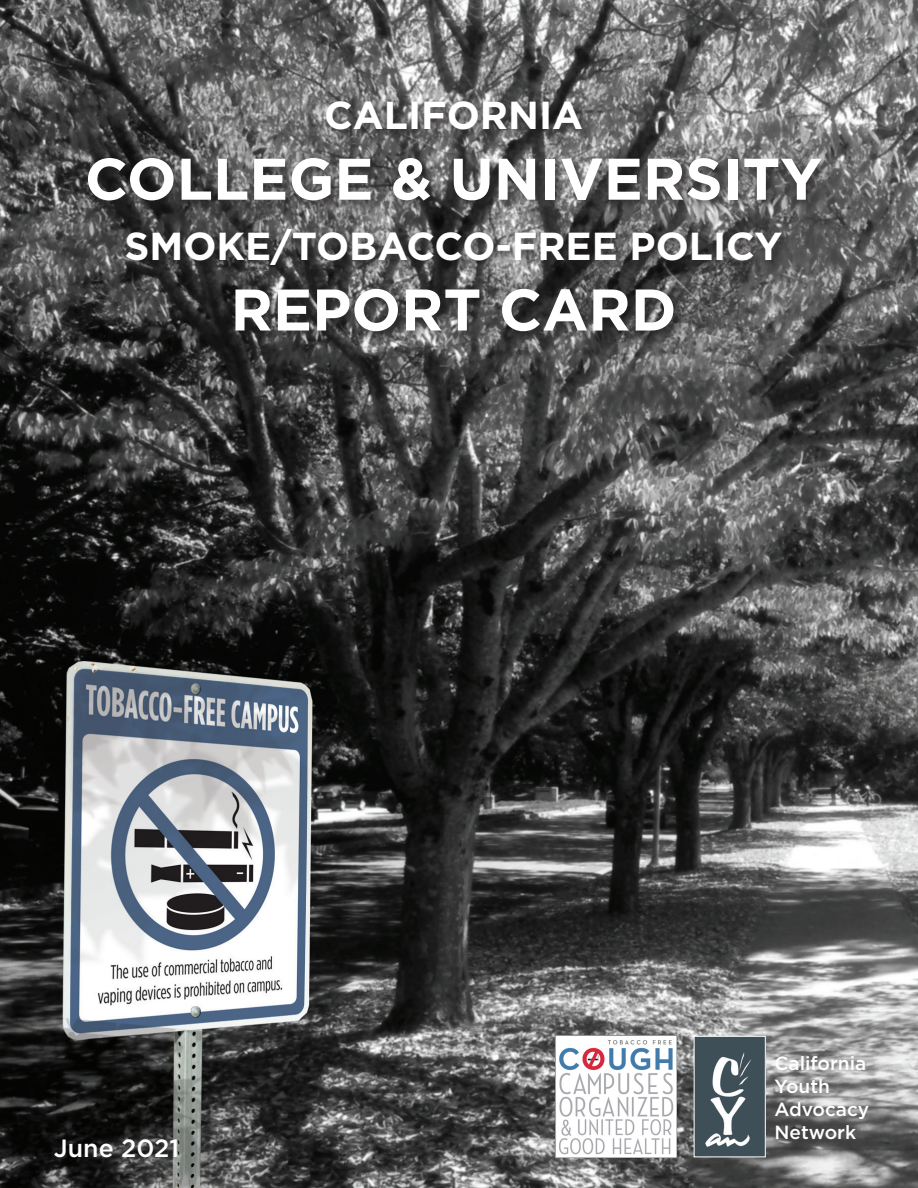
<style>
.page{position:relative;width:918px;height:1188px;background:#fff}
.page>*{position:absolute;margin:0;border:0;box-sizing:border-box;transform-origin:0 0}
.t1{font:700 58.5px "Gotham";color:#fff}
.t2{font:700 39px "Gotham";color:#fff}
.t3{font:500 24.9px "Gotham";color:#fff}
.t4{font:500 19.05px/23.1px "Gotham";color:#fff}
</style>
<div class="page">
<img style="left:0;top:0;width:918px;height:1188px">
<img style="left:555px;top:1036px;width:122px;height:121px">
<img style="left:696px;top:1038px;width:68px;height:117px">
<div style="left:694px;top:1036px;width:72px;height:121px;border:1px solid #fff"></div>
<div style="left:85px;top:98px;width:748px;height:246px;background:#231f20;opacity:.75"></div>
<h2 class="t2" style="left:324px;top:93px;width:260px">CALIFORNIA</h2>
<h2 class="t1" style="left:85px;top:145px;width:739px">COLLEGE &amp; UNIVERSITY</h2>
<h2 class="t2" style="left:125px;top:224px;width:660px">SMOKE/TOBACCO-FREE POLICY</h2>
<h2 class="t1" style="left:231px;top:276px;width:447px">REPORT CARD</h2>
<p class="t3" style="left:54px;top:1134px;width:127px">June 2021</p>
<p class="t4" style="left:774px;top:1051px;width:93px">California<br>Youth</p>
<p class="t4" style="left:774px;top:1098px;width:96px">Advocacy<br>Network</p>
</div>
